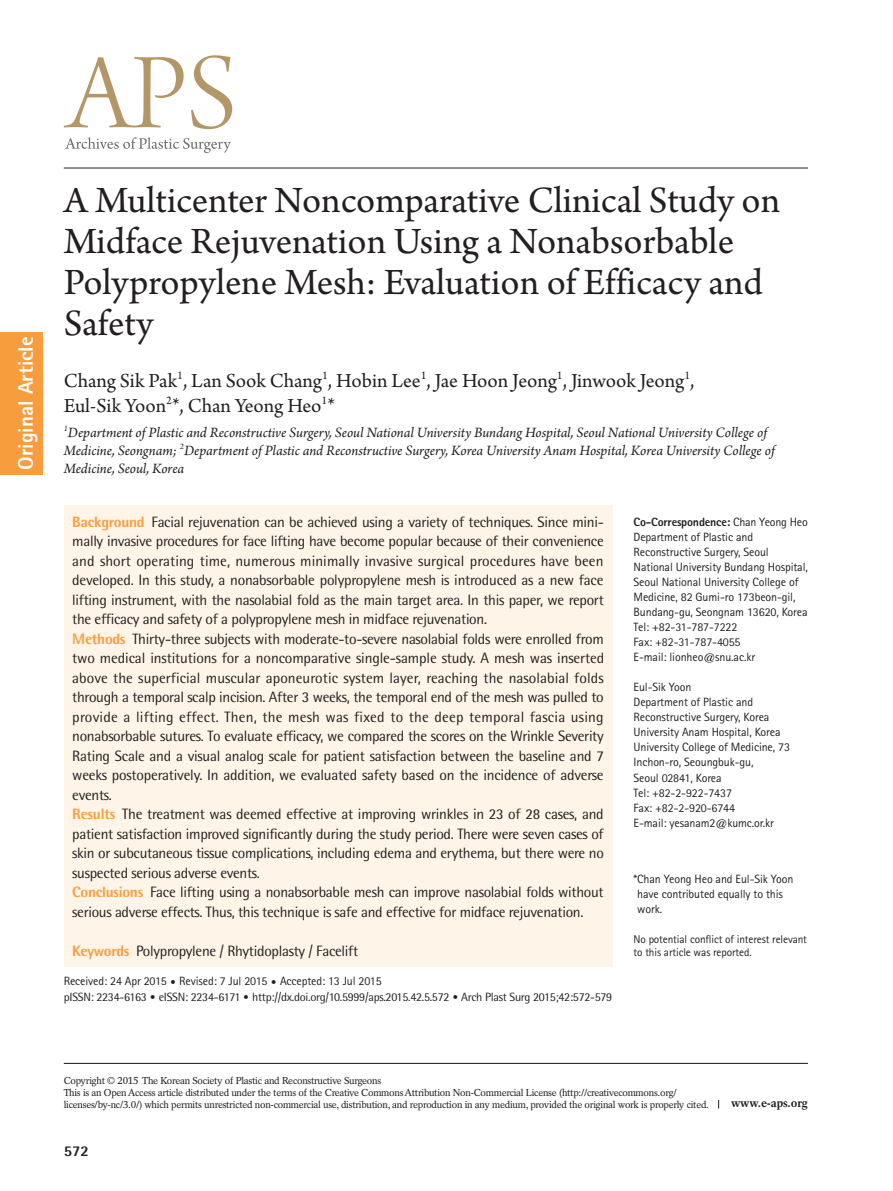
<style>
.page{position:relative;width:893px;height:1191px;background:#fff}
.page>*{position:absolute;margin:0;border:0;box-sizing:border-box;transform-origin:0 0}
.제목{font:39px/41px "Arno Pro";color:#231f20}
.저자{font:21px/25.2px "Arno Pro";letter-spacing:-.005em;color:#231f20}
.t1{font:800 21px "Rotis Sans Serif Std";color:#fff}
.초록{font:15px/19.5px "Rotis Semi Sans Std";letter-spacing:-.02em;color:#231f20;text-align:justify}
.소속{font:italic 15px/18px "Arno Pro";letter-spacing:-.005em;color:#231f20}
.t2{font:800 15px "Rotis Semi Sans Std";color:#231f20}
.교신저자{font:12px/15px "Rotis Sans Serif Std";letter-spacing:-.01em;color:#231f20}
.t3{font:12px "Rotis Semi Sans Std";letter-spacing:-.02em;color:#231f20}
.교신저자-2{font:800 12px "Rotis Sans Serif Std";letter-spacing:-.015em;color:#231f20}
.t4{font:700 12px "Rotation LT Std";letter-spacing:-.01em;color:#231f20}
.교신저자밑각주{font:11.25px/13.5px "Rotis Sans Serif Std";letter-spacing:-.01em;color:#231f20}
.t5{font:10.05px/12px "Rotation LT Std";letter-spacing:-.025em;color:#231f20}
.s1{font-weight:800;color:#f89d3d}
.s2{font-family:"DIN Pro";font-weight:300}
.s3{font-weight:400}
</style>
<div class="page">
<hr style="left:64px;top:1062px;width:744px;height:2px;background:#231f20">
<hr style="left:64px;top:168px;width:744px;height:1px;background:#231f20">
<svg style="left:64px;top:55px;width:168px;height:74px"></svg>
<svg style="left:65px;top:137px;width:166px;height:16px"></svg>
<div style="left:0;top:332px;width:43px;height:142px;background:#f89d3d"></div>
<div style="left:64px;top:505px;width:548px;height:461px;background:#fef4e7"></div>
<h2 class="t1" style="left:12px;top:469px;width:134px;rotate:-90deg">Original Article</h2>
<p class="제목" style="left:64px;top:182px;width:718px">A Multicenter Noncomparative Clinical Study on Midface Rejuvenation Using a Nonabsorbable Polypropylene Mesh: Evaluation of Efficacy and Safety</p>
<p class="저자" style="left:64px;top:369px;width:632px">Chang Sik Pak<sup>1</sup>, Lan Sook Chang<sup>1</sup>, Hobin Lee<sup>1</sup>, Jae Hoon Jeong<sup>1</sup>, Jinwook Jeong<sup>1</sup>,<br>Eul-Sik Yoon<sup>2</sup>*, Chan Yeong Heo<sup>1</sup>*</p>
<p class="소속" style="left:64px;top:424px;width:712px"><sup>1</sup>Department of Plastic and Reconstructive Surgery, Seoul National University Bundang Hospital, Seoul National University College of<br>Medicine, Seongnam; <sup>2</sup>Department of Plastic and Reconstructive Surgery, Korea University Anam Hospital, Korea University College of<br>Medicine, Seoul, Korea</p>
<p class="초록" style="left:72px;top:512px;width:533px"><span class="s1">Background</span> Facial rejuvenation can be achieved using a variety of techniques. Since mini&shy;mally invasive procedures for face lifting have become popular because of their convenience and short operating time, numerous minimally invasive surgical procedures have been developed. In this study, a nonabsorbable polypropylene mesh is introduced as a new face lifting instrument, with the nasolabial fold as the main target area. In this paper, we report the efficacy and safety of a polypropylene mesh in midface rejuvenation.</p>
<p class="초록" style="left:72px;top:629px;width:533px"><span class="s1">Methods</span> Thirty-three subjects with moderate-to-severe nasolabial folds were enrolled from two medical institutions for a noncomparative single-sample study. A mesh was inserted above the superficial muscular aponeurotic system layer, reaching the nasolabial folds through a temporal scalp incision. After 3 weeks, the temporal end of the mesh was pulled to provide a lifting effect. Then, the mesh was fixed to the deep temporal fascia using nonabsorbable sutures. To evaluate efficacy, we compared the scores on the Wrinkle Severity Rating Scale and a visual analog scale for patient satisfaction between the baseline and 7 weeks postoperatively. In addition, we evaluated safety based on the incidence of adverse events.</p>
<p class="초록" style="left:72px;top:804px;width:533px"><span class="s1">Results</span> The treatment was deemed effective at improving wrinkles in 23 of 28 cases, and patient satisfaction improved significantly during the study period. There were seven cases of skin or subcutaneous tissue complications, including edema and erythema, but there were no suspected serious adverse events.</p>
<p class="초록" style="left:72px;top:882px;width:533px"><span class="s1">Conclusions</span> Face lifting using a nonabsorbable mesh can improve nasolabial folds without serious adverse effects. Thus, this technique is safe and effective for midface rejuvenation.</p>
<p class="초록" style="left:72px;top:941px;width:287px"><span class="s1">Keywords</span> Polypropylene / Rhytidoplasty / Facelift</p>
<p class="교신저자" style="left:64px;top:973px;width:319px">Received: 24 Apr 2015 <span class="s2">•</span> Revised: 7 Jul 2015 <span class="s2">•</span> Accepted: 13 Jul 2015</p>
<p class="t3" style="left:64px;top:990px;width:550px">pISSN: 2234-6163 <span class="s2">•</span> eISSN: 2234-6171 <span class="s2">•</span> http://dx.doi.org/10.5999/aps.2015.42.5.572 <span class="s2">•</span> Arch Plast Surg 2015;42:572-579</p>
<p class="교신저자-2" style="left:634px;top:515px;width:176px">Co-Correspondence: <span class="s3">Chan Yeong Heo</span></p>
<p class="교신저자" style="left:634px;top:530px;width:176px">Department of Plastic and Reconstructive Surgery, Seoul National University Bundang Hospital, Seoul National University College of Medicine, 82 Gumi-ro 173beon-gil, Bundang-gu, Seongnam 13620, Korea</p>
<p class="교신저자" style="left:634px;top:620px;width:105px">Tel: +82-31-787-7222</p>
<p class="교신저자" style="left:634px;top:635px;width:109px">Fax: +82-31-787-4055</p>
<p class="교신저자" style="left:634px;top:650px;width:123px">E-mail: lionheo@snu.ac.kr</p>
<p class="교신저자" style="left:634px;top:680px;width:59px">Eul-Sik Yoon</p>
<p class="교신저자" style="left:634px;top:695px;width:158px">Department of Plastic and<br>Reconstructive Surgery, Korea<br>University Anam Hospital, Korea<br>University College of Medicine, 73<br>Inchon-ro, Seoungbuk-gu,<br>Seoul 02841, Korea</p>
<p class="교신저자" style="left:634px;top:785px;width:100px">Tel: +82-2-922-7437</p>
<p class="교신저자" style="left:634px;top:800px;width:103px">Fax: +82-2-920-6744</p>
<p class="교신저자" style="left:634px;top:815px;width:142px">E-mail: yesanam2@kumc.or.kr</p>
<p class="교신저자" style="left:637px;top:871px;width:158px;text-indent:-4px">*Chan Yeong Heo and Eul-Sik Yoon have contributed equally to this work.</p>
<p class="교신저자밑각주" style="left:634px;top:932px;width:175px">No potential conflict of interest relevant to this article was reported.</p>
<p class="t5" style="left:64px;top:1074px;width:319px">Copyright © 2015 The Korean Society of Plastic and Reconstructive Surgeons</p>
<p class="t5" style="left:64px;top:1086px;width:647px">This is an Open Access article distributed under the terms of the Creative Commons Attribution Non-Commercial License (http://creativecommons.org/ licenses/by-nc/3.0/) which permits unrestricted non-commercial use, distribution, and reproduction in any medium, provided the original work is properly cited.</p>
<p class="t2" style="left:64px;top:1141px;width:27px">572</p>
<p class="t4" style="left:731px;top:1096px;width:78px">www.e-aps.org</p>
</div>
